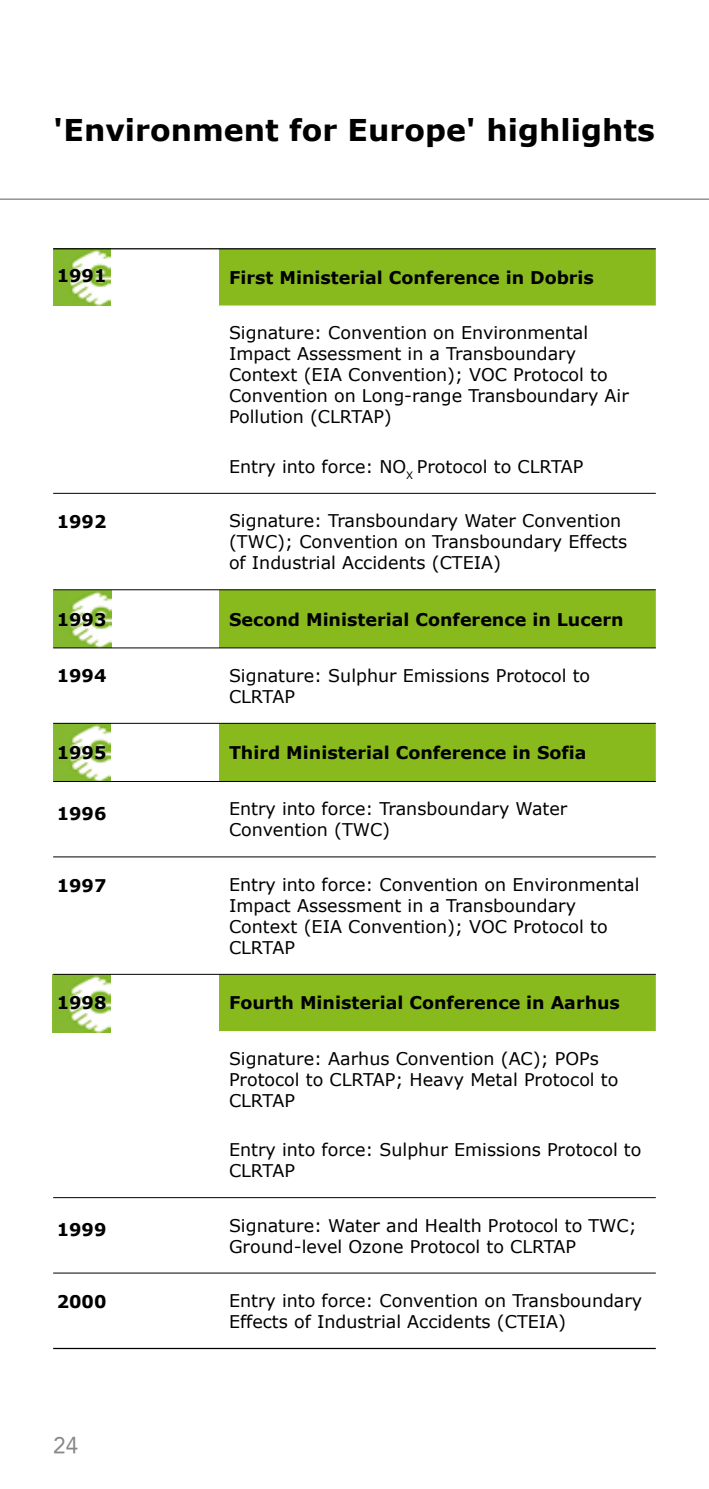
<style>
.page{position:relative;width:709px;height:1489px;background:#fff}
.page>*{position:absolute;margin:0;border:0;box-sizing:border-box;transform-origin:0 0}
.t1{font:700 30px "Verdana";color:#000}
.t2{font:22.5px "Avenir True";color:#878889}
.t3{font:17.5px/21px "Verdana";color:#000}
.t4{font:700 17.5px "Verdana";color:#000}
</style>
<div class="page">
<hr style="left:0;top:198px;width:709px;height:2px;background:#7b7c7e">
<img style="left:53px;top:974px;width:57px;height:58px">
<img style="left:53px;top:724px;width:58px;height:57px">
<img style="left:54px;top:590px;width:57px;height:57px">
<img style="left:53px;top:249px;width:58px;height:57px">
<svg style="left:219px;top:249px;width:437px;height:782px"></svg>
<hr style="left:53px;top:248px;width:166px;height:1px;background:#000">
<hr style="left:219px;top:248px;width:437px;height:1px;background:#000">
<hr style="left:53px;top:1347px;width:166px;height:1px;background:#000">
<hr style="left:219px;top:1347px;width:437px;height:1px;background:#000">
<hr style="left:53px;top:493px;width:166px;height:1px;background:#000">
<hr style="left:219px;top:493px;width:437px;height:1px;background:#000">
<hr style="left:53px;top:589px;width:166px;height:1px;background:#000">
<hr style="left:219px;top:589px;width:437px;height:1px;background:#000">
<hr style="left:53px;top:647px;width:166px;height:1px;background:#000">
<hr style="left:219px;top:647px;width:437px;height:1px;background:#000">
<hr style="left:53px;top:723px;width:166px;height:1px;background:#000">
<hr style="left:219px;top:723px;width:437px;height:1px;background:#000">
<hr style="left:53px;top:781px;width:166px;height:1px;background:#000">
<hr style="left:219px;top:781px;width:437px;height:1px;background:#000">
<hr style="left:53px;top:856px;width:166px;height:1px;background:#000">
<hr style="left:219px;top:856px;width:437px;height:1px;background:#000">
<hr style="left:53px;top:973px;width:166px;height:1px;background:#000">
<hr style="left:219px;top:973px;width:437px;height:1px;background:#000">
<hr style="left:53px;top:1197px;width:166px;height:1px;background:#000">
<hr style="left:219px;top:1197px;width:437px;height:1px;background:#000">
<hr style="left:53px;top:1272px;width:166px;height:1px;background:#000">
<hr style="left:219px;top:1272px;width:437px;height:1px;background:#000">
<h1 class="t1" style="left:53px;top:111px;width:603px">'Environment for Europe' highlights</h1>
<p class="t4" style="left:57px;top:265px;width:51px">1991</p>
<p class="t4" style="left:229px;top:266px;width:366px">First Ministerial Conference in Dobris</p>
<p class="t3" style="left:229px;top:322px;width:401px">Signature: Convention on Environmental Impact Assessment in a Transboundary Context (EIA Convention); VOC Protocol to Convention on Long‑range Transboundary Air Pollution (CLRTAP)</p>
<p class="t3" style="left:229px;top:455px;width:356px">Entry into force: NO<sub>X</sub> Protocol to CLRTAP</p>
<p class="t4" style="left:57px;top:510px;width:51px">1992</p>
<p class="t3" style="left:229px;top:510px;width:400px">Signature: Transboundary Water Convention (TWC); Convention on Transboundary Effects of Industrial Accidents (CTEIA)</p>
<p class="t4" style="left:57px;top:608px;width:51px">1993</p>
<p class="t4" style="left:229px;top:608px;width:396px">Second Ministerial Conference in Lucern</p>
<p class="t4" style="left:57px;top:664px;width:51px">1994</p>
<p class="t3" style="left:229px;top:664px;width:363px">Signature: Sulphur Emissions Protocol to<br>CLRTAP</p>
<p class="t4" style="left:57px;top:741px;width:51px">1995</p>
<p class="t4" style="left:229px;top:741px;width:359px">Third Ministerial Conference in Sofia</p>
<p class="t4" style="left:57px;top:802px;width:51px">1996</p>
<p class="t3" style="left:229px;top:798px;width:340px">Entry into force: Transboundary Water<br>Convention (TWC)</p>
<p class="t4" style="left:57px;top:874px;width:51px">1997</p>
<p class="t3" style="left:229px;top:873px;width:412px">Entry into force: Convention on Environmental Impact Assessment in a Transboundary Context (EIA Convention); VOC Protocol to CLRTAP</p>
<p class="t4" style="left:57px;top:991px;width:51px">1998</p>
<p class="t4" style="left:229px;top:991px;width:392px">Fourth Ministerial Conference in Aarhus</p>
<p class="t3" style="left:229px;top:1047px;width:391px">Signature: Aarhus Convention (AC); POPs<br>Protocol to CLRTAP; Heavy Metal Protocol to<br>CLRTAP</p>
<p class="t3" style="left:229px;top:1138px;width:414px">Entry into force: Sulphur Emissions Protocol to<br>CLRTAP</p>
<p class="t4" style="left:57px;top:1218px;width:51px">1999</p>
<p class="t3" style="left:229px;top:1213px;width:409px">Signature: Water and Health Protocol to TWC;<br>Ground‑level Ozone Protocol to CLRTAP</p>
<p class="t4" style="left:57px;top:1290px;width:51px">2000</p>
<p class="t3" style="left:229px;top:1289px;width:415px">Entry into force: Convention on Transboundary<br>Effects of Industrial Accidents (CTEIA)</p>
<p class="t2" style="left:53px;top:1431px;width:25px">24</p>
</div>
